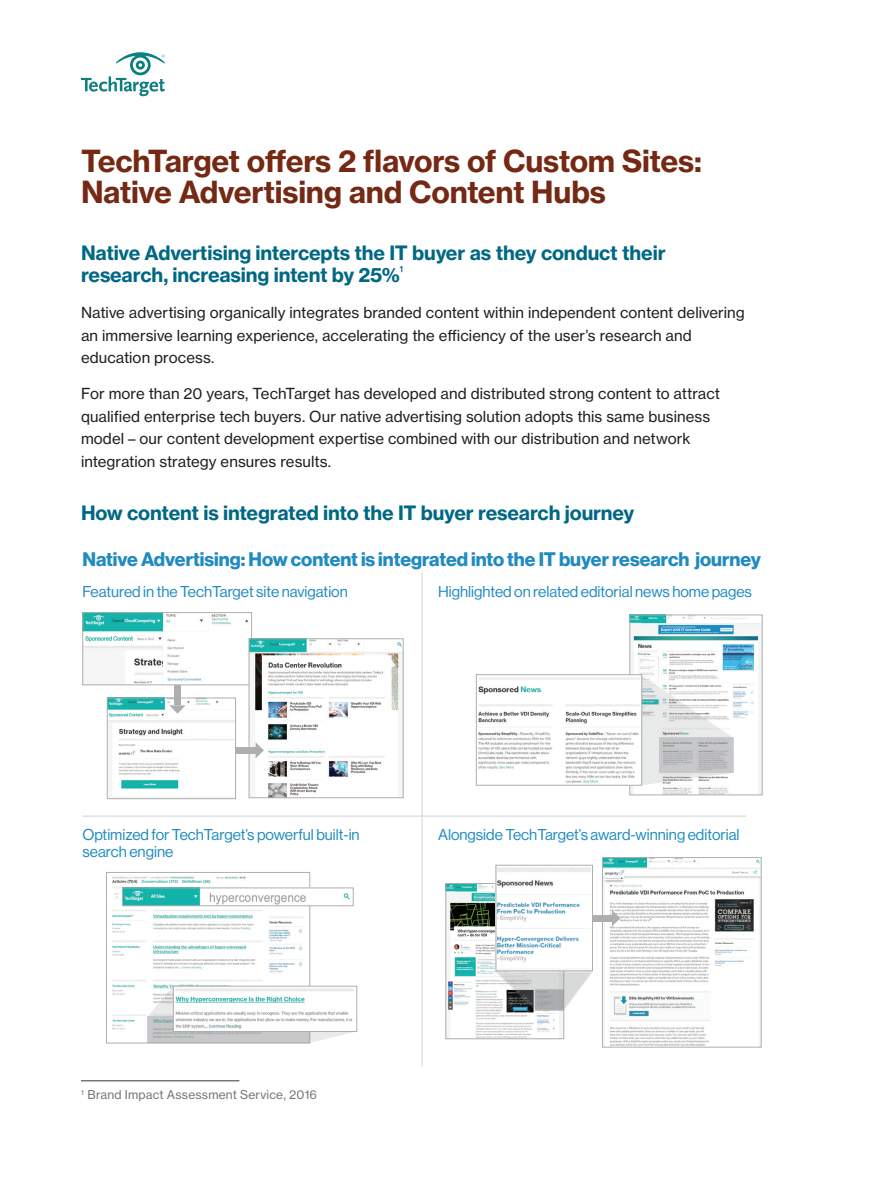
<style>
.page{position:relative;width:891px;height:1188px;background:#fff}
.page>*{position:absolute;margin:0;border:0;box-sizing:border-box;transform-origin:0 0}
.Heading{font:30px/31.5px "N Haas Grotesk TX Std 75 Bd";letter-spacing:-.01em;color:#752914}
.Heading-2{font:19.5px/22.5px "N Haas Grotesk TX Std 75 Bd";letter-spacing:-.01em;color:#006884}
.Sub_Heading{font:19.5px "N Haas Grotesk TX Std 75 Bd";letter-spacing:-.01em;color:#006884}
.t1{font:19.2px "N Haas Grotesk DS Std 75 Bd";color:#218bc1}
.t2{font:15.3px/17px "N Haas Grotesk DS Std 55 Rg";color:#218bc1}
.Paragraph_Style_afte{font:15px/22.5px "N Haas Grotesk TX Std 55 Rg";letter-spacing:.005em;color:#231f20}
.Heading_2{font:12px "N Haas Grotesk TX Std 55 Rg";letter-spacing:.015em;color:#76777b}
</style>
<div class="page">
<svg style="left:81px;top:52px;width:84px;height:44px"></svg>
<img style="left:85px;top:614px;width:165px;height:69px">
<div style="left:83px;top:612px;width:169px;height:73px;border:1px solid #adaeae"></div>
<img style="left:109px;top:700px;width:125px;height:97px">
<div style="left:107px;top:698px;width:129px;height:101px;border:1px solid #adaeae"></div>
<div style="left:174px;top:685px;width:7px;height:20px;background:#adaeae"></div>
<svg style="left:169px;top:705px;width:17px;height:9px"></svg>
<img style="left:632px;top:617px;width:128px;height:176px">
<div style="left:630px;top:615px;width:132px;height:180px;border:1px solid #adaeae"></div>
<img style="left:448px;top:885px;width:114px;height:152px">
<div style="left:446px;top:883px;width:118px;height:156px;border:1px solid #adaeae"></div>
<img style="left:251px;top:641px;width:150px;height:155px">
<div style="left:249px;top:639px;width:154px;height:159px;border:1px solid #adaeae"></div>
<img style="left:478px;top:676px;width:162px;height:107px">
<div style="left:476px;top:674px;width:166px;height:111px;border:1px solid #adaeae"></div>
<img style="left:604px;top:859px;width:155px;height:186px">
<div style="left:602px;top:857px;width:159px;height:190px;border:1px solid #adaeae"></div>
<img style="left:498px;top:867px;width:93px;height:102px">
<div style="left:496px;top:865px;width:97px;height:106px;border:1px solid #adaeae"></div>
<img style="left:112px;top:876px;width:196px;height:165px">
<div style="left:106px;top:872px;width:204px;height:171px;border:1px solid #adaeae"></div>
<img style="left:124px;top:890px;width:226px;height:14px">
<div style="left:122px;top:888px;width:231px;height:18px;border:1px solid #adaeae"></div>
<hr style="left:422px;top:572px;width:1px;height:495px;background:#d1d2d4">
<hr style="left:82px;top:816px;width:664px;height:1px;background:#d1d2d4">
<svg style="left:642px;top:675px;width:91px;height:110px"></svg>
<svg style="left:148px;top:986px;width:205px;height:57px"></svg>
<svg style="left:148px;top:1016px;width:162px;height:27px;background:#c0c2c3"></svg>
<img style="left:175px;top:988px;width:179px;height:42px">
<div style="left:173px;top:986px;width:184px;height:46px;border:1px solid #adaeae"></div>
<svg style="left:496px;top:971px;width:97px;height:40px"></svg>
<div style="left:535px;top:991px;width:29px;height:20px;background:#aaabae"></div>
<div style="left:236px;top:747px;width:20px;height:7px;background:#adaeae"></div>
<svg style="left:256px;top:742px;width:8px;height:16px"></svg>
<div style="left:592px;top:915px;width:20px;height:7px;background:#adaeae"></div>
<svg style="left:612px;top:910px;width:8px;height:16px"></svg>
<hr style="left:81px;top:1080px;width:158px;height:2px;background:#76777b">
<p class="Heading" style="left:81px;top:145px;width:622px">TechTarget offers 2 flavors of Custom Sites:<br>Native Advertising and Content Hubs</p>
<p class="Heading-2" style="left:81px;top:241px;width:586px">Native Advertising intercepts the IT buyer as they conduct their research, increasing intent by 25%<sup>1</sup></p>
<p class="Paragraph_Style_afte" style="left:81px;top:301px;width:665px">Native advertising organically integrates branded content within independent content delivering an immersive learning experience, accelerating the efficiency of the user’s research and education process.</p>
<p class="Paragraph_Style_afte" style="left:81px;top:382px;width:640px">For more than 20 years, TechTarget has developed and distributed strong content to attract qualified enterprise tech buyers. Our native advertising solution adopts this same business model – our content development expertise combined with our distribution and network integration strategy ensures results.</p>
<p class="Sub_Heading" style="left:81px;top:500px;width:555px">How content is integrated into the IT buyer research journey</p>
<p class="t1" style="left:82px;top:548px;width:680px">Native Advertising: How content is integrated into the IT buyer research journey</p>
<p class="t2" style="left:82px;top:583px;width:267px">Featured in the TechTarget site navigation</p>
<p class="t2" style="left:438px;top:583px;width:315px">Highlighted on related editorial news home pages</p>
<p class="t2" style="left:82px;top:826px;width:279px">Optimized for TechTarget’s powerful built-in search engine</p>
<p class="t2" style="left:438px;top:826px;width:303px">Alongside TechTarget’s award-winning editorial</p>
<p class="Heading_2" style="left:81px;top:1087px;width:238px"><sup>1</sup> Brand Impact Assessment Service, 2016</p>
</div>
